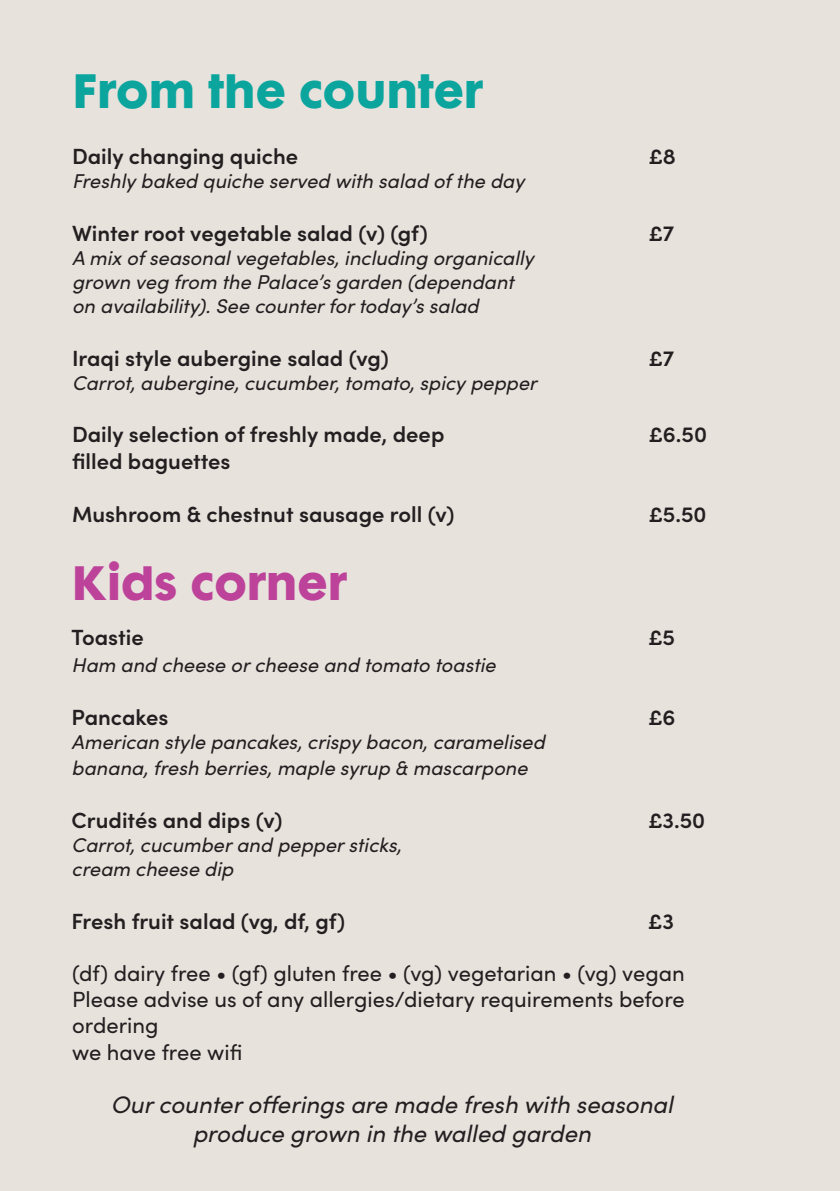
<style>
.page{position:relative;width:840px;height:1191px;background:#fff}
.page>*{position:absolute;margin:0;border:0;box-sizing:border-box;transform-origin:0 0}
.t1{font:700 44px "Futura Maxi Std";color:#0ca59e}
.t2{font:700 44px "Futura Maxi Std";color:#bc4399}
.t3{font:italic 24px/28.8px "Sofia Pro";color:#231f20;text-align:center}
.t4{font:600 22px "Sofia Pro";color:#231f20}
.t5{font:22px/26.4px "Sofia Pro";color:#231f20}
.t6{font:italic 20px/24px "Sofia Pro";color:#231f20}
</style>
<div class="page">
<div style="left:0;top:0;width:839px;height:1191px;background:#e8e2dd"></div>
<p class="t1" style="left:72px;top:59px;width:412px">From the counter</p>
<p class="t4" style="left:72px;top:140px;width:227px">Daily changing quiche</p>
<p class="t4" style="left:648px;top:140px;width:29px">£8</p>
<p class="t6" style="left:72px;top:168px;width:453px">Freshly baked quiche served with salad of the day</p>
<p class="t4" style="left:72px;top:216px;width:357px">Winter root vegetable salad (v) (gf)</p>
<p class="t4" style="left:648px;top:216px;width:27px">£7</p>
<p class="t6" style="left:72px;top:245px;width:463px">A mix of seasonal vegetables, including organically grown veg from the Palace’s garden (dependant</p>
<p class="t6" style="left:72px;top:293px;width:408px">on availability). See counter for today’s salad</p>
<p class="t4" style="left:72px;top:341px;width:318px">Iraqi style aubergine salad (vg)</p>
<p class="t4" style="left:648px;top:341px;width:27px">£7</p>
<p class="t6" style="left:72px;top:369px;width:466px">Carrot, aubergine, cucumber, tomato, spicy pepper</p>
<p class="t4" style="left:72px;top:418px;width:373px">Daily selection of freshly made, deep</p>
<p class="t4" style="left:648px;top:418px;width:60px">£6.50</p>
<p class="t4" style="left:72px;top:444px;width:160px">filled baguettes</p>
<p class="t4" style="left:72px;top:497px;width:384px">Mushroom &amp; chestnut sausage roll (v)</p>
<p class="t4" style="left:648px;top:497px;width:59px">£5.50</p>
<p class="t2" style="left:72px;top:551px;width:276px">Kids corner</p>
<p class="t4" style="left:72px;top:621px;width:73px">Toastie</p>
<p class="t4" style="left:648px;top:621px;width:28px">£5</p>
<p class="t6" style="left:72px;top:651px;width:425px">Ham and cheese or cheese and tomato toastie</p>
<p class="t4" style="left:72px;top:700px;width:98px">Pancakes</p>
<p class="t4" style="left:648px;top:700px;width:29px">£6</p>
<p class="t6" style="left:72px;top:727px;width:474px;line-height:26.4px">American style pancakes, crispy bacon, caramelised banana, fresh berries, maple syrup &amp; mascarpone</p>
<p class="t4" style="left:72px;top:803px;width:212px">Crudités and dips (v)</p>
<p class="t4" style="left:648px;top:803px;width:58px">£3.50</p>
<p class="t6" style="left:72px;top:831px;width:331px">Carrot, cucumber and pepper sticks, cream cheese dip</p>
<p class="t4" style="left:72px;top:904px;width:275px">Fresh fruit salad (vg, df, gf)</p>
<p class="t4" style="left:648px;top:904px;width:27px">£3</p>
<p class="t5" style="left:72px;top:958px;width:614px">(df) dairy free • (gf) gluten free • (vg) vegetarian • (vg) vegan</p>
<p class="t5" style="left:72px;top:984px;width:614px">Please advise us of any allergies/dietary requirements before ordering</p>
<p class="t5" style="left:72px;top:1037px;width:172px">we have free wifi</p>
<p class="t3" style="left:111px;top:1088px;width:563px">Our counter offerings are made fresh with seasonal produce grown in the walled garden</p>
</div>
